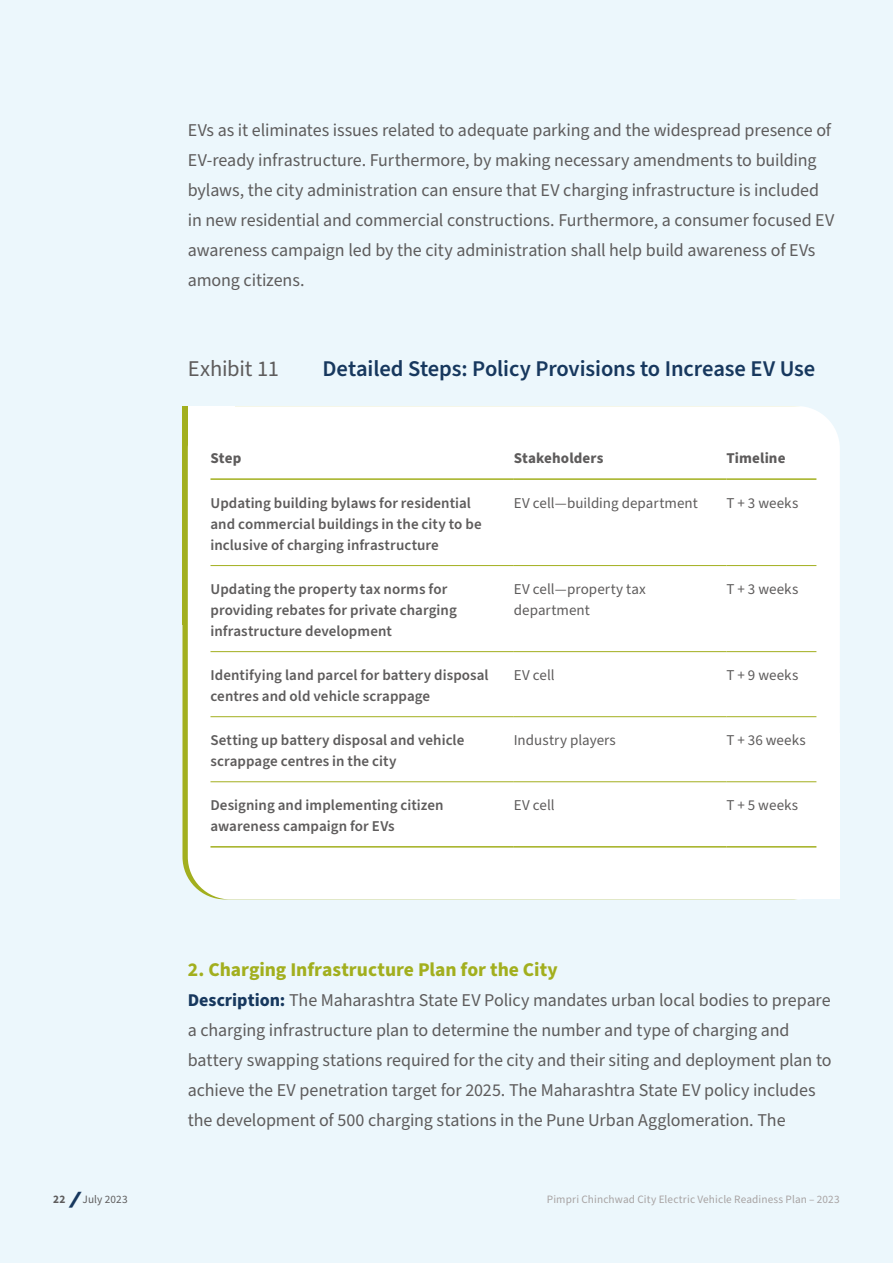
<style>
.page{position:relative;width:893px;height:1263px;background:#ecf7fc}
.page>*{position:absolute;margin:0;border:0;box-sizing:border-box;transform-origin:0 0}
.t1{font:600 22.5px "Source Sans Pro";letter-spacing:-.005em;color:#17385e}
.t2{font:22.5px "Source Sans Pro";letter-spacing:-.01em;color:#5e5c5c}
.t3{font:700 19.5px "Source Sans Pro";color:#a2af1e}
.t4{font:18px/30px "Source Sans Pro";letter-spacing:-.005em;color:#5e5c5c}
.t5{font:600 15px/21px "Source Sans Pro";letter-spacing:.005em;color:#5e5c5c}
.t6{font:15px/21px "Source Sans Pro";letter-spacing:.005em;color:#5e5c5c}
.t7{font:700 15px "Source Sans Pro";letter-spacing:.005em;color:#5e5c5c}
.t8{font:11.25px "Source Sans Pro";letter-spacing:.01em;color:#a8a3a3}
.t9{font:11.25px "Source Sans Pro";letter-spacing:.01em;color:#5e5c5c}
.s1{font-weight:700;color:#17385e}
.s2{font-weight:700}
.s3{font-family:"Interstate";font-weight:900;font-style:italic;font-size:18px;color:#17385e}
</style>
<div class="page">
<div style="left:182px;top:406px;width:47px;height:218px;background:linear-gradient(to bottom,#a2af1e,#a2af1e)"></div>
<div style="left:188px;top:406px;width:652px;height:493px;background:#fff;border-radius:43px"></div>
<div style="left:188px;top:406px;width:47px;height:218px;background:#fff"></div>
<div style="left:793px;top:733px;width:47px;height:166px;background:#fff"></div>
<hr style="left:210px;top:565px;width:304px;height:1px;background:#a2af1e">
<hr style="left:514px;top:565px;width:212px;height:1px;background:#a2af1e">
<hr style="left:726px;top:565px;width:90px;height:1px;background:#a2af1e">
<hr style="left:210px;top:651px;width:304px;height:1px;background:#a2af1e">
<hr style="left:514px;top:651px;width:212px;height:1px;background:#a2af1e">
<hr style="left:726px;top:651px;width:90px;height:1px;background:#a2af1e">
<hr style="left:210px;top:716px;width:304px;height:1px;background:#a2af1e">
<hr style="left:514px;top:716px;width:212px;height:1px;background:#a2af1e">
<hr style="left:726px;top:716px;width:90px;height:1px;background:#a2af1e">
<hr style="left:210px;top:781px;width:304px;height:1px;background:#a2af1e">
<hr style="left:514px;top:781px;width:212px;height:1px;background:#a2af1e">
<hr style="left:726px;top:781px;width:90px;height:1px;background:#a2af1e">
<hr style="left:210px;top:478px;width:304px;height:2px;background:#a2af1e">
<hr style="left:514px;top:478px;width:212px;height:2px;background:#a2af1e">
<hr style="left:726px;top:478px;width:90px;height:2px;background:#a2af1e">
<hr style="left:210px;top:846px;width:304px;height:1px;background:#a2af1e">
<hr style="left:514px;top:846px;width:212px;height:1px;background:#a2af1e">
<hr style="left:726px;top:846px;width:90px;height:1px;background:#a2af1e">
<p class="t4" style="left:188px;top:116px;width:648px">EVs as it eliminates issues related to adequate parking and the widespread presence of EV-ready infrastructure. Furthermore, by making necessary amendments to building bylaws, the city administration can ensure that EV charging infrastructure is included in new residential and commercial constructions. Furthermore, a consumer focused EV awareness campaign led by the city administration shall help build awareness of EVs among citizens.</p>
<p class="t2" style="left:188px;top:354px;width:93px">Exhibit 11</p>
<p class="t1" style="left:322px;top:354px;width:494px">Detailed Steps: Policy Provisions to Increase EV Use</p>
<p class="t7" style="left:210px;top:447px;width:32px">Step</p>
<p class="t7" style="left:514px;top:447px;width:91px">Stakeholders</p>
<p class="t7" style="left:726px;top:447px;width:61px">Timeline</p>
<p class="t5" style="left:210px;top:493px;width:273px">Updating building bylaws for residential and commercial buildings in the city to be inclusive of charging infrastructure</p>
<p class="t6" style="left:514px;top:493px;width:186px">EV cell—building department</p>
<p class="t6" style="left:726px;top:493px;width:73px">T + 3 weeks</p>
<p class="t5" style="left:210px;top:579px;width:248px">Updating the property tax norms for providing rebates for private charging infrastructure development</p>
<p class="t6" style="left:514px;top:579px;width:134px">EV cell—property tax department</p>
<p class="t6" style="left:726px;top:579px;width:73px">T + 3 weeks</p>
<p class="t5" style="left:210px;top:665px;width:280px">Identifying land parcel for battery disposal centres and old vehicle scrappage</p>
<p class="t6" style="left:514px;top:665px;width:42px">EV cell</p>
<p class="t6" style="left:726px;top:665px;width:73px">T + 9 weeks</p>
<p class="t5" style="left:210px;top:730px;width:255px">Setting up battery disposal and vehicle scrappage centres in the city</p>
<p class="t6" style="left:514px;top:730px;width:104px">Industry players</p>
<p class="t6" style="left:726px;top:730px;width:81px">T + 36 weeks</p>
<p class="t5" style="left:210px;top:795px;width:235px">Designing and implementing citizen awareness campaign for EVs</p>
<p class="t6" style="left:514px;top:795px;width:42px">EV cell</p>
<p class="t6" style="left:726px;top:795px;width:73px">T + 5 weeks</p>
<p class="t3" style="left:188px;top:956px;width:371px">2. Charging Infrastructure Plan for the City</p>
<p class="t4" style="left:188px;top:986px;width:645px"><span class="s1">Description:</span> The Maharashtra State EV Policy mandates urban local bodies to prepare a charging infrastructure plan to determine the number and type of charging and battery swapping stations required for the city and their siting and deployment plan to achieve the EV penetration target for 2025. The Maharashtra State EV policy includes the development of 500 charging stations in the Pune Urban Agglomeration. The</p>
<p class="t9" style="left:53px;top:1192px;width:76px"><span class="s2">22</span> <span class="s3">/</span> July 2023</p>
<p class="t8" style="left:547px;top:1192px;width:294px">Pimpri Chinchwad City Electric Vehicle Readiness Plan – 2023</p>
</div>
